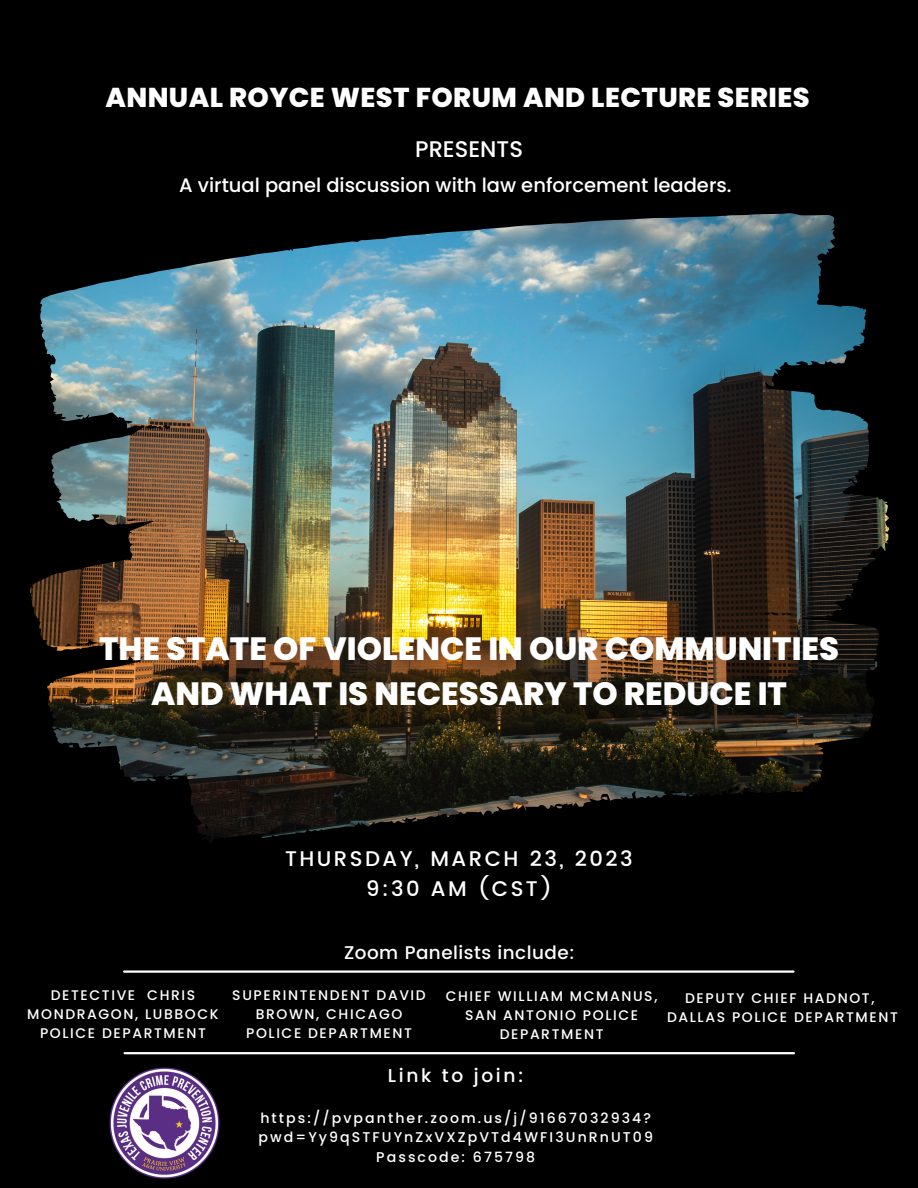
<style>
.page{position:relative;width:918px;height:1188px;background:#fff}
.page>*{position:absolute;margin:0;border:0;box-sizing:border-box;transform-origin:0 0}
.t1{font:800 32.25px/45px "Poppins";color:#fff;text-align:center}
.t2{font:800 27.3px "Poppins";letter-spacing:.015em;color:#fff}
.t3{font:500 22.65px "Poppins";color:#fff}
.t4{font:500 21.15px/29.7px "Poppins";letter-spacing:.115em;color:#fff;text-align:center}
.t5{font:500 19.5px "Poppins";color:#fff}
.t6{font:500 18.6px "Poppins";letter-spacing:.145em;color:#fff}
.t7{font:500 18.3px "Poppins";letter-spacing:.025em;color:#fff}
.t8{font:500 14.1px/19.5px "Poppins";letter-spacing:.145em;color:#fff;text-align:center}
.t9{font:500 13.95px/19.2px "Poppins";letter-spacing:.115em;color:#fff;text-align:center}
</style>
<div class="page">
<img style="left:0;top:0;width:918px;height:1188px">
<img style="left:765px;top:248px;width:124px;height:274px">
<hr style="left:124px;top:970px;width:670px;height:3px;background:#fff">
<img style="left:107px;top:1066px;width:113px;height:113px">
<hr style="left:125px;top:1052px;width:669px;height:2px;background:#fff">
<h2 class="t2" style="left:105px;top:78px;width:706px">ANNUAL ROYCE WEST FORUM AND LECTURE SERIES</h2>
<h3 class="t3" style="left:415px;top:133px;width:109px">PRESENTS</h3>
<h3 class="t5" style="left:179px;top:171px;width:554px">A virtual panel discussion with law enforcement leaders.</h3>
<h1 class="t1" style="left:99px;top:626px;width:742px">THE STATE OF VIOLENCE IN OUR COMMUNITIES<br>AND WHAT IS NECESSARY TO REDUCE IT</h1>
<h3 class="t4" style="left:285px;top:844px;width:349px">THURSDAY, MARCH 23, 2023<br>9:30 AM (CST)</h3>
<h3 class="t7" style="left:344px;top:942px;width:232px">Zoom Panelists include:</h3>
<p class="t9" style="left:27px;top:985px;width:193px">DETECTIVE CHRIS<br>MONDRAGON, LUBBOCK<br>POLICE DEPARTMENT</p>
<p class="t9" style="left:446px;top:986px;width:213px">CHIEF WILLIAM MCMANUS,<br>SAN ANTONIO POLICE<br>DEPARTMENT</p>
<p class="t9" style="left:667px;top:988px;width:232px">DEPUTY CHIEF HADNOT,<br>DALLAS POLICE DEPARTMENT</p>
<p class="t9" style="left:232px;top:985px;width:195px">SUPERINTENDENT DAVID<br>BROWN, CHICAGO<br>POLICE DEPARTMENT</p>
<h3 class="t6" style="left:388px;top:1063px;width:137px">Link to join:</h3>
<p class="t8" style="left:258px;top:1108px;width:396px">https://pvpanther.zoom.us/j/91667032934? pwd=Yy9qSTFUYnZxVXZpVTd4WFI3UnRnUT09<br>Passcode: 675798</p>
</div>
